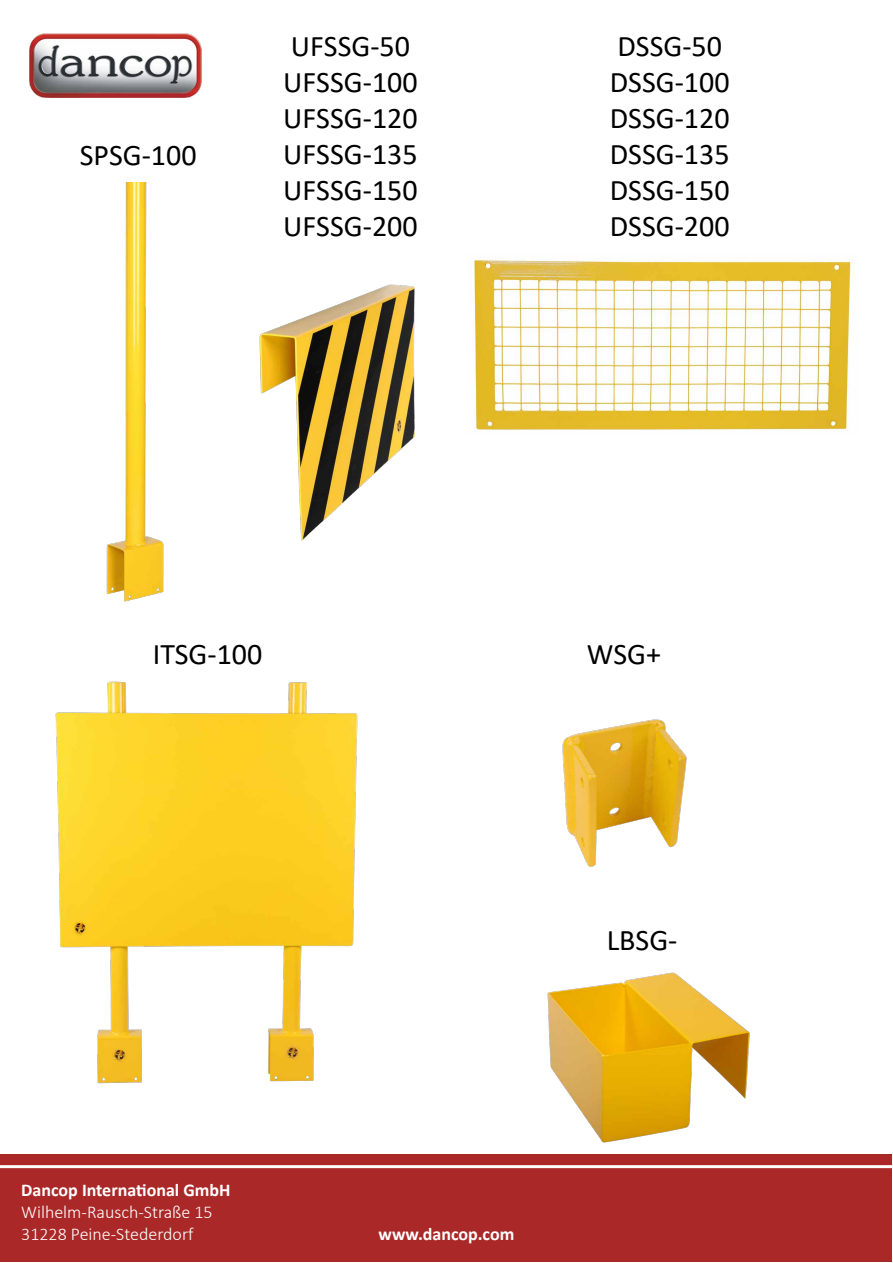
<style>
.page{position:relative;width:893px;height:1263px;background:#fff}
.page>*{position:absolute;margin:0;border:0;box-sizing:border-box;transform-origin:0 0}
.t1{font:30px/36px "Calibri";color:#000}
.t2{font:300 18px/21.6px "Calibri";color:#fff}
.t3{font:700 18px "Calibri";color:#fff}
</style>
<div class="page">
<div style="left:1px;top:1154px;width:891px;height:108px;background:#aa2928"></div>
<hr style="left:0;top:1165px;width:892px;height:3px;background:#fff">
<img style="left:30px;top:34px;width:172px;height:64px">
<img style="left:474px;top:258px;width:377px;height:173px">
<img style="left:55px;top:682px;width:303px;height:402px">
<img style="left:547px;top:972px;width:203px;height:171px">
<img style="left:106px;top:183px;width:58px;height:419px">
<img style="left:259px;top:284px;width:156px;height:257px">
<img style="left:562px;top:719px;width:125px;height:148px">
<p class="t1" style="left:80px;top:136px;width:118px">SPSG-100</p>
<p class="t1" style="left:283px;top:27px;width:136px">UFSSG-50<br>UFSSG-100<br>UFSSG-120<br>UFSSG-135<br>UFSSG-150<br>UFSSG-200</p>
<p class="t1" style="left:610px;top:27px;width:121px">DSSG-50<br>DSSG-100<br>DSSG-120<br>DSSG-135<br>DSSG-150<br>DSSG-200</p>
<p class="t1" style="left:153px;top:635px;width:111px">ITSG-100</p>
<p class="t3" style="left:21px;top:1178px;width:211px">Dancop International GmbH</p>
<p class="t2" style="left:21px;top:1201px;width:193px">Wilhelm-Rausch-Straße 15<br>31228 Peine-Stederdorf</p>
<p class="t1" style="left:587px;top:635px;width:76px">WSG+</p>
<p class="t1" style="left:607px;top:921px;width:72px">LBSG-</p>
<p class="t3" style="left:379px;top:1221px;width:137px">www.dancop.com</p>
</div>
